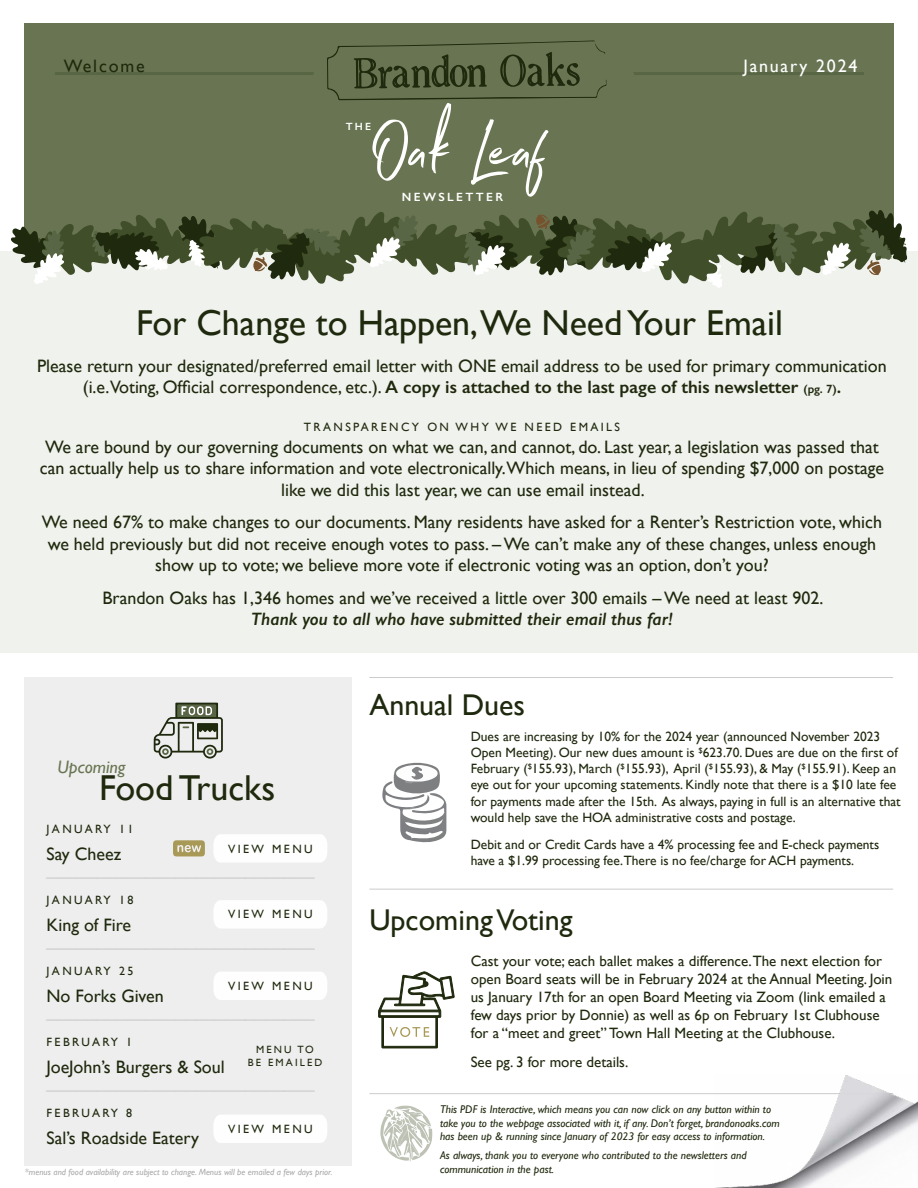
<style>
.page{position:relative;width:918px;height:1188px;background:#fff}
.page>*{position:absolute;margin:0;border:0;box-sizing:border-box;transform-origin:0 0}
.t1{font:75px "Northwell Clean Alt";color:#fff}
.t2{font:36px "Gill Sans";color:#1f290d}
.t3{font:30px "Gill Sans";color:#1f290d}
.t4{font:18px/21.6px "Gill Sans";color:#1f290d;text-align:center}
.t5{font:18px "Gill Sans";color:#ccc}
.t6{font:italic 600 18px "Gill Sans";color:#1f290d}
.t7{font:18px "Gill Sans";letter-spacing:.1em;color:#fff}
.t8{font:italic 18px "Gill Sans";color:#697552}
.t9{font:18px "Gill Sans";letter-spacing:.1em;color:#1f290d}
.t10{font:15px/18px "Gill Sans";color:#1f290d}
.t11{font:13.5px/16.2px "Gill Sans";color:#1f290d}
.t12{font:12px "Gill Sans";letter-spacing:.2em;color:#1f290d}
.t13{font:600 12px "Gill Sans";letter-spacing:.2em;color:#fff}
.t14{font:italic 11.25px/13.5px "Gill Sans";color:#1f290d}
.t15{font:10.5px/12.6px "Gill Sans";letter-spacing:.2em;color:#1f290d;text-align:center}
.t16{font:600 10.5px "Gill Sans";color:#fff}
.t17{font:italic 9px "Gill Sans";color:#aaa}
.s1{font-weight:600}
.s2{font-weight:600;font-size:12px}
</style>
<div class="page">
<div style="left:0;top:252px;width:918px;height:401px;background:#f0f2ed"></div>
<div style="left:24px;top:23px;width:870px;height:229px;background:#697552"></div>
<hr style="left:55px;top:72px;width:809px;height:3px;background:#596645">
<svg style="left:314px;top:40px;width:320px;height:60px"></svg>
<div style="left:24px;top:677px;width:328px;height:489px;background:#eee"></div>
<svg style="left:154px;top:703px;width:69px;height:56px"></svg>
<hr style="left:369px;top:889px;width:524px;height:1px;background:#ccc">
<hr style="left:369px;top:677px;width:524px;height:1px;background:#ccc">
<svg style="left:10px;top:210px;width:897px;height:78px"></svg>
<div style="left:214px;top:834px;width:113px;height:28px;background:#fefefe"></div>
<div style="left:214px;top:900px;width:113px;height:28px;background:#fefefe"></div>
<div style="left:214px;top:972px;width:113px;height:28px;background:#fefefe"></div>
<div style="left:214px;top:1115px;width:113px;height:28px;background:#fefefe"></div>
<hr style="left:369px;top:1093px;width:524px;height:1px;background:#ccc">
<svg style="left:380px;top:1106px;width:52px;height:56px"></svg>
<svg style="left:173px;top:840px;width:32px;height:16px"></svg>
<svg style="left:378px;top:971px;width:77px;height:77px"></svg>
<svg style="left:382px;top:762px;width:64px;height:81px"></svg>
<img style="left:715px;top:1075px;width:203px;height:113px">
<p class="t9" style="left:64px;top:55px;width:82px">Welcome</p>
<p class="t7" style="left:743px;top:55px;width:116px">January 2024</p>
<h1 class="t1" style="left:369px;top:95px;width:181px">Oak Leaf</h1>
<p class="t16" style="left:346px;top:120px;width:27px">THE</p>
<p class="t13" style="left:402px;top:189px;width:103px">NEWSLETTER</p>
<h2 class="t2" style="left:136px;top:302px;width:648px">For Change to Happen,We Need Your Email</h2>
<p class="t4" style="left:37px;top:355px;width:851px">Please return your designated/preferred email letter with ONE email address to be used for primary communication (i.e.Voting, Official correspondence, etc.). <span class="s1">A copy is attached to the last page of this newsletter</span> <span class="s2">(pg. 7)</span><span class="s1">.</span></p>
<p class="t12" style="left:304px;top:420px;width:318px">TRANSPARENCY ON WHY WE NEED EMAILS</p>
<p class="t4" style="left:40px;top:436px;width:846px">We are bound by our governing documents on what we can, and cannot, do. Last year, a legislation was passed that can actually help us to share information and vote electronically.Which means, in lieu of spending $7,000 on postage like we did this last year, we can use email instead.</p>
<p class="t4" style="left:42px;top:511px;width:842px">We need 67% to make changes to our documents. Many residents have asked for a Renter’s Restriction vote, which we held previously but did not receive enough votes to pass. – We can’t make any of these changes, unless enough show up to vote; we believe more vote if electronic voting was an option, don’t you?</p>
<p class="t4" style="left:102px;top:587px;width:722px">Brandon Oaks has 1,346 homes and we’ve received a little over 300 emails – We need at least 902.</p>
<p class="t6" style="left:251px;top:608px;width:423px">Thank you to all who have submitted their email thus far!</p>
<p class="t8" style="left:57px;top:756px;width:70px">Upcoming</p>
<h2 class="t2" style="left:99px;top:767px;width:178px">Food Trucks</h2>
<p class="t12" style="left:47px;top:822px;width:88px">JANUARY 11</p>
<p class="t4" style="left:47px;top:843px;width:76px">Say Cheez</p>
<p class="t5" style="left:47px;top:859px;width:270px">___________________________</p>
<p class="t12" style="left:47px;top:893px;width:88px">JANUARY 18</p>
<p class="t4" style="left:47px;top:914px;width:86px">King of Fire</p>
<p class="t5" style="left:47px;top:929px;width:270px">___________________________</p>
<p class="t12" style="left:47px;top:964px;width:88px">JANUARY 25</p>
<p class="t4" style="left:47px;top:985px;width:119px">No Forks Given</p>
<p class="t5" style="left:47px;top:1000px;width:270px">___________________________</p>
<p class="t12" style="left:47px;top:1035px;width:87px">FEBRUARY 1</p>
<p class="t4" style="left:47px;top:1056px;width:180px">JoeJohn’s Burgers &amp; Soul</p>
<p class="t5" style="left:47px;top:1071px;width:270px">___________________________</p>
<p class="t12" style="left:47px;top:1105px;width:87px">FEBRUARY 8</p>
<p class="t4" style="left:47px;top:1126px;width:154px">Sal’s Roadside Eatery</p>
<p class="t12" style="left:228px;top:841px;width:86px">VIEW MENU</p>
<p class="t12" style="left:228px;top:907px;width:86px">VIEW MENU</p>
<p class="t12" style="left:228px;top:979px;width:86px">VIEW MENU</p>
<p class="t15" style="left:248px;top:1043px;width:76px">MENU TO<br>BE EMAILED</p>
<p class="t12" style="left:228px;top:1122px;width:86px">VIEW MENU</p>
<p class="t17" style="left:25px;top:1167px;width:309px">*menus and food availability are subject to change. Menus will be emailed a few days prior.</p>
<h3 class="t3" style="left:369px;top:687px;width:157px">Annual Dues</h3>
<p class="t11" style="left:471px;top:728px;width:432px">Dues are increasing by 10% for the 2024 year (announced November 2023<br>Open Meeting). Our new dues amount is <sup>$</sup>623.70. Dues are due on the first of February (<sup>$</sup>155.93), March (<sup>$</sup>155.93), April (<sup>$</sup>155.93), &amp; May (<sup>$</sup>155.91). Keep an eye out for your upcoming statements. Kindly note that there is a $10 late fee for payments made after the 15th. As always, paying in full is an alternative that would help save the HOA administrative costs and postage.</p>
<p class="t11" style="left:471px;top:836px;width:410px">Debit and or Credit Cards have a 4% processing fee and E-check payments have a $1.99 processing fee.There is no fee/charge for ACH payments.</p>
<h3 class="t3" style="left:369px;top:902px;width:205px">Upcoming Voting</h3>
<p class="t10" style="left:471px;top:952px;width:423px">Cast your vote; each ballet makes a difference.The next election for open Board seats will be in February 2024 at the Annual Meeting. Join us January 17th for an open Board Meeting via Zoom (link emailed a few days prior by Donnie) as well as 6p on February 1st Clubhouse for a “meet and greet” Town Hall Meeting at the Clubhouse.</p>
<p class="t10" style="left:471px;top:1053px;width:159px">See pg. 3 for more details.</p>
<p class="t14" style="left:440px;top:1103px;width:341px">This PDF is Interactive, which means you can now click on any button within to take you to the webpage associated with it, if any. Don’t forget, brandonoaks.com has been up &amp; running since January of 2023 for easy access to information.</p>
<p class="t14" style="left:440px;top:1149px;width:308px">As always, thank you to everyone who contributed to the newsletters and communication in the past.</p>
</div>
